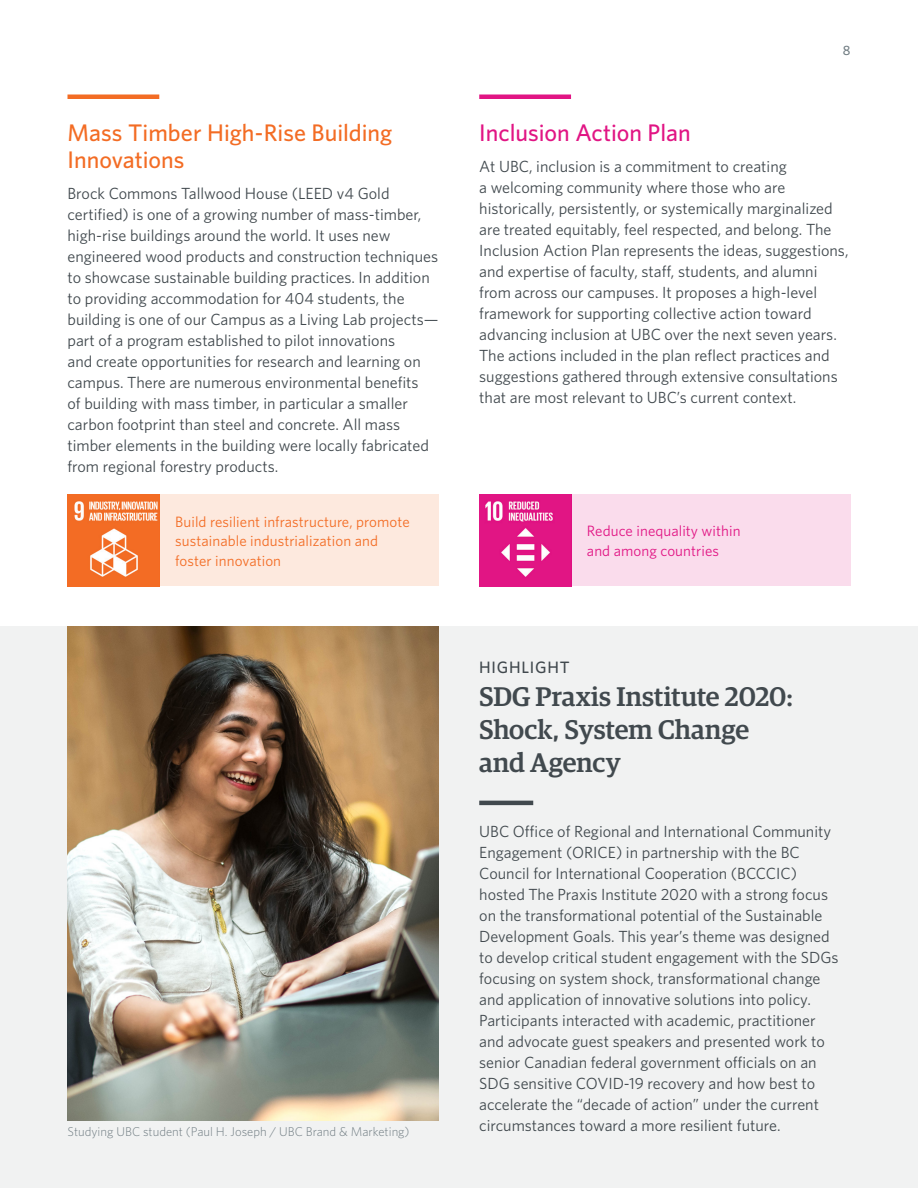
<style>
.page{position:relative;width:918px;height:1188px;background:#fff}
.page>*{position:absolute;margin:0;border:0;box-sizing:border-box;transform-origin:0 0}
.Body{font:500 27px/33px "Guardian Egyp";color:#41494e}
.Body-2{font:500 24px/27px "Whitney";color:#f36c24}
.Body-3{font:500 24px "Whitney";color:#e11584}
.Body-4{font:500 16.5px "Whitney";letter-spacing:.045em;color:#41494e}
.Body-5{font:16.2px/21px "Whitney";color:#41494e}
.Body-6{font:15px/19.5px "Whitney";letter-spacing:.005em;color:#f36c24}
.Body-7{font:15px/19.5px "Whitney";letter-spacing:.005em;color:#e11584}
.t1{font:500 13.5px "Whitney";color:#717d83}
.Body-8{font:300 12.75px "Whitney";color:#717d83}
</style>
<div class="page">
<div style="left:0;top:627px;width:918px;height:561px;background:#f1f2f2"></div>
<img style="left:68px;top:627px;width:371px;height:493px">
<div style="left:479px;top:494px;width:371px;height:92px;background:#fadcec"></div>
<div style="left:68px;top:494px;width:371px;height:92px;background:#fde9de"></div>
<img style="left:67px;top:494px;width:92px;height:92px">
<div style="left:68px;top:94px;width:91px;height:5px;background:#f36c24"></div>
<img style="left:479px;top:494px;width:92px;height:92px">
<div style="left:479px;top:94px;width:92px;height:5px;background:#e11584"></div>
<hr style="left:479px;top:801px;width:54px;height:4px;background:#41494e">
<p class="Body-2" style="left:68px;top:118px;width:326px">Mass Timber High-Rise Building<br>Innovations</p>
<p class="Body-5" style="left:68px;top:183px;width:372px">Brock Commons Tallwood House (LEED v4 Gold certified) is one of a growing number of mass-timber, high-rise buildings around the world. It uses new engineered wood products and construction techniques to showcase sustainable building practices. In addition to providing accommodation for 404 students, the building is one of our Campus as a Living Lab projects— part of a program established to pilot innovations<br>and create opportunities for research and learning on campus. There are numerous environmental benefits<br>of building with mass timber, in particular a smaller carbon footprint than steel and concrete. All mass timber elements in the building were locally fabricated from regional forestry products.</p>
<p class="Body-6" style="left:175px;top:511px;width:236px">Build resilient infrastructure, promote sustainable industrialization and foster innovation</p>
<p class="Body-8" style="left:68px;top:1123px;width:343px">Studying UBC student (Paul H. Joseph / UBC Brand &amp; Marketing)</p>
<p class="t1" style="left:843px;top:42px;width:9px">8</p>
<p class="Body-3" style="left:479px;top:116px;width:213px">Inclusion Action Plan</p>
<p class="Body-5" style="left:479px;top:156px;width:371px">At UBC, inclusion is a commitment to creating<br>a welcoming community where those who are historically, persistently, or systemically marginalized are treated equitably, feel respected, and belong. The Inclusion Action Plan represents the ideas, suggestions, and expertise of faculty, staff, students, and alumni from across our campuses. It proposes a high-level framework for supporting collective action toward advancing inclusion at UBC over the next seven years.<br>The actions included in the plan reflect practices and suggestions gathered through extensive consultations that are most relevant to UBC’s current context.</p>
<p class="Body-7" style="left:587px;top:521px;width:155px">Reduce inequality within and among countries</p>
<p class="Body-4" style="left:479px;top:656px;width:92px">HIGHLIGHT</p>
<p class="Body" style="left:479px;top:678px;width:315px">SDG Praxis Institute 2020:<br>Shock, System Change and Agency</p>
<p class="Body-5" style="left:479px;top:820px;width:361px">UBC Office of Regional and International Community Engagement (ORICE) in partnership with the BC Council for International Cooperation (BCCCIC) hosted The Praxis Institute 2020 with a strong focus on the transformational potential of the Sustainable Development Goals. This year’s theme was designed to develop critical student engagement with the SDGs focusing on system shock, transformational change and application of innovative solutions into policy.<br>Participants interacted with academic, practitioner and advocate guest speakers and presented work to senior Canadian federal government officials on an SDG sensitive COVID-19 recovery and how best to accelerate the “decade of action” under the current circumstances toward a more resilient future.</p>
</div>
